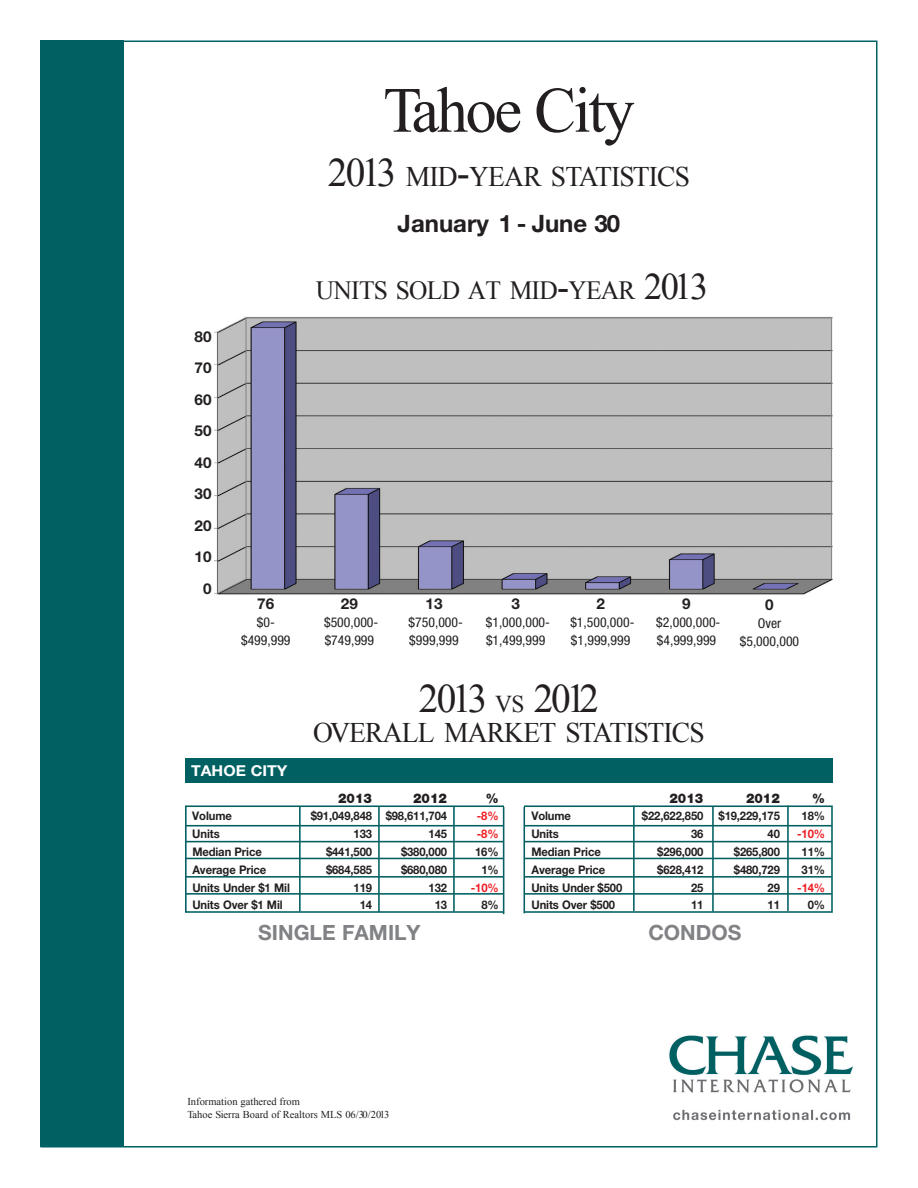
<style>
.page{position:relative;width:918px;height:1188px;background:#fff}
.page>*{position:absolute;margin:0;border:0;box-sizing:border-box;transform-origin:0 0}
.t1{font:64.5px "Times New Roman";letter-spacing:-.04em;color:#231f20}
.t2{font:40.5px "Times New Roman";letter-spacing:-.105em;color:#231f20}
.t3{font:28.35px "Times New Roman";letter-spacing:-.03em;color:#231f20}
.t4{font:26.25px "Times New Roman";letter-spacing:-.03em;color:#231f20}
.t5{font:700 24px "Helvetica Neue LT Std";color:#231f20}
.t6{font:700 21px "Helvetica Neue LT Std";color:#808285}
.t7{font:700 15px/31.5px "Helvetica Neue LT Std";color:#231f20;text-align:center}
.t8{font:700 15px "Helvetica Neue LT Std";color:#fff;scale:1.06 1}
.t9{font:condensed 13.5px/18px "Helvetica Neue";color:#231f20}
.t10{font:900 13.35px "Helvetica Neue";color:#231f20;scale:.95 1}
.t11{font:700 11.85px "Helvetica Neue LT Std";letter-spacing:-.01em;color:#231f20;scale:.95 1}
.t12{font:700 11.85px "Helvetica Neue LT Std";color:#ee1d23;scale:.95 1}
.t13{font:10.5px/12.6px "Times New Roman";color:#231f20}
.s1{font-size:40.5px}
.s2{font-size:37.5px}
.s3{font-size:24.15px}
</style>
<div class="page">
<img style="left:669px;top:1035px;width:183px;height:86px">
<div style="left:40px;top:40px;width:84px;height:1108px;background:#006062"></div>
<div style="left:185px;top:758px;width:648px;height:25px;background:#006062"></div>
<div style="left:185px;top:805px;width:648px;height:108px;border:2px solid #006062"></div>
<hr style="left:186px;top:825px;width:646px;height:2px;background:#006062">
<hr style="left:186px;top:841px;width:646px;height:1px;background:#006062">
<hr style="left:186px;top:858px;width:646px;height:1px;background:#006062">
<hr style="left:186px;top:876px;width:646px;height:2px;background:#006062">
<hr style="left:186px;top:893px;width:646px;height:2px;background:#006062">
<hr style="left:453px;top:806px;width:2px;height:105px;background:#006062">
<hr style="left:378px;top:807px;width:2px;height:105px;background:#006062">
<hr style="left:299px;top:806px;width:2px;height:105px;background:#006062">
<hr style="left:787px;top:806px;width:2px;height:105px;background:#006062">
<hr style="left:712px;top:806px;width:2px;height:106px;background:#006062">
<hr style="left:633px;top:806px;width:2px;height:105px;background:#006062">
<div style="left:504px;top:801px;width:19px;height:122px;background:#fff"></div>
<hr style="left:503px;top:807px;width:1px;height:107px;background:#006062">
<hr style="left:523px;top:807px;width:2px;height:106px;background:#006062">
<img style="left:215px;top:316px;width:618px;height:279px">
<p class="t7" style="left:195px;top:320px;width:18px">80<br>70<br>60<br>50<br>40<br>30<br>20<br>10<br>0</p>
<p class="t7" style="left:257px;top:587px;width:18px">76</p>
<p class="t9" style="left:241px;top:613px;width:51px;text-align:center">$0- $499,999</p>
<p class="t8" style="left:191px;top:761px;width:92px">TAHOE CITY</p>
<h1 class="t1" style="left:383px;top:67px;width:253px">Tahoe City</h1>
<h3 class="t3" style="left:328px;top:157px;width:364px"><span class="s1">2013</span> MID<span class="s1">-</span>YEAR STATISTICS</h3>
<h3 class="t5" style="left:398px;top:209px;width:224px">January 1 - June 30</h3>
<h3 class="t4" style="left:316px;top:272px;width:394px">UNITS SOLD AT MID<span class="s2">-</span>YEAR <span class="s2">2013</span></h3>
<p class="t7" style="left:341px;top:587px;width:18px">29</p>
<p class="t9" style="left:324px;top:613px;width:56px">$500,000- $749,999</p>
<p class="t7" style="left:426px;top:587px;width:18px">13</p>
<p class="t9" style="left:409px;top:613px;width:56px">$750,000- $999,999</p>
<p class="t7" style="left:511px;top:588px;width:10px">3</p>
<p class="t9" style="left:486px;top:613px;width:66px">$1,000,000- $1,499,999</p>
<p class="t7" style="left:596px;top:587px;width:10px">2</p>
<p class="t9" style="left:570px;top:613px;width:66px">$1,500,000- $1,999,999</p>
<p class="t7" style="left:682px;top:588px;width:10px">9</p>
<p class="t9" style="left:656px;top:613px;width:66px">$2,000,000- $4,999,999</p>
<h2 class="t2" style="left:419px;top:671px;width:182px">2013 <span class="s3">VS</span> 2012</h2>
<h3 class="t3" style="left:313px;top:713px;width:393px">OVERALL MARKET STATISTICS</h3>
<p class="t7" style="left:765px;top:588px;width:10px">0</p>
<p class="t9" style="left:740px;top:614px;width:61px;text-align:center">Over $5,000,000</p>
<p class="t10" style="left:338px;top:790px;width:37px">2013</p>
<p class="t10" style="left:413px;top:790px;width:37px">2012</p>
<p class="t10" style="left:486px;top:790px;width:15px">%</p>
<p class="t10" style="left:669px;top:790px;width:37px">2013</p>
<p class="t10" style="left:746px;top:790px;width:37px">2012</p>
<p class="t10" style="left:812px;top:790px;width:15px">%</p>
<p class="t11" style="left:192px;top:809px;width:43px">Volume</p>
<p class="t11" style="left:311px;top:809px;width:145px">$91,049,848 $98,611,704</p>
<p class="t12" style="left:477px;top:809px;width:25px">-8%</p>
<p class="t11" style="left:531px;top:809px;width:43px">Volume</p>
<p class="t11" style="left:642px;top:809px;width:66px">$22,622,850</p>
<p class="t11" style="left:719px;top:809px;width:66px">$19,229,175</p>
<p class="t11" style="left:802px;top:809px;width:26px">18%</p>
<p class="t11" style="left:192px;top:827px;width:30px">Units</p>
<p class="t11" style="left:354px;top:827px;width:21px">133</p>
<p class="t11" style="left:429px;top:827px;width:21px">145</p>
<p class="t12" style="left:477px;top:827px;width:25px">-8%</p>
<p class="t11" style="left:531px;top:827px;width:30px">Units</p>
<p class="t11" style="left:691px;top:827px;width:15px">36</p>
<p class="t11" style="left:768px;top:827px;width:15px">40</p>
<p class="t12" style="left:797px;top:827px;width:31px">-10%</p>
<p class="t11" style="left:192px;top:844px;width:75px">Median Price</p>
<p class="t11" style="left:326px;top:844px;width:50px">$441,500</p>
<p class="t11" style="left:401px;top:844px;width:50px">$380,000</p>
<p class="t11" style="left:475px;top:844px;width:26px">16%</p>
<p class="t11" style="left:531px;top:844px;width:75px">Median Price</p>
<p class="t11" style="left:657px;top:844px;width:50px">$296,000</p>
<p class="t11" style="left:734px;top:844px;width:50px">$265,800</p>
<p class="t11" style="left:802px;top:844px;width:26px">11%</p>
<p class="t11" style="left:192px;top:862px;width:79px">Average Price</p>
<p class="t11" style="left:326px;top:862px;width:50px">$684,585</p>
<p class="t11" style="left:401px;top:862px;width:50px">$680,080</p>
<p class="t11" style="left:481px;top:862px;width:41px">1% A</p>
<p class="t11" style="left:539px;top:862px;width:71px">verage Price</p>
<p class="t11" style="left:657px;top:862px;width:50px">$628,412</p>
<p class="t11" style="left:734px;top:862px;width:50px">$480,729</p>
<p class="t11" style="left:802px;top:862px;width:26px">31%</p>
<p class="t11" style="left:192px;top:880px;width:104px">Units Under $1 Mil</p>
<p class="t11" style="left:354px;top:880px;width:21px">119</p>
<p class="t11" style="left:429px;top:880px;width:21px">132</p>
<p class="t12" style="left:471px;top:880px;width:31px">-10%</p>
<p class="t11" style="left:531px;top:880px;width:97px">Units Under $500</p>
<p class="t11" style="left:691px;top:880px;width:15px">25</p>
<p class="t11" style="left:768px;top:880px;width:15px">29</p>
<p class="t12" style="left:797px;top:880px;width:31px">-14%</p>
<p class="t11" style="left:192px;top:898px;width:97px">Units Over $1 Mil</p>
<p class="t11" style="left:360px;top:898px;width:15px">14</p>
<p class="t11" style="left:435px;top:898px;width:15px">13</p>
<p class="t11" style="left:481px;top:898px;width:20px">8%</p>
<p class="t11" style="left:531px;top:898px;width:90px">Units Over $500</p>
<p class="t11" style="left:691px;top:898px;width:15px">11</p>
<p class="t11" style="left:768px;top:898px;width:15px">11</p>
<p class="t11" style="left:808px;top:898px;width:20px">0%</p>
<h3 class="t6" style="left:258px;top:919px;width:164px">Single Family</h3>
<h3 class="t6" style="left:648px;top:919px;width:92px">Condos</h3>
<p class="t13" style="left:188px;top:1095px;width:203px">Information gathered from<br>Tahoe Sierra Board of Realtors MLS 06/30/2013</p>
</div>
